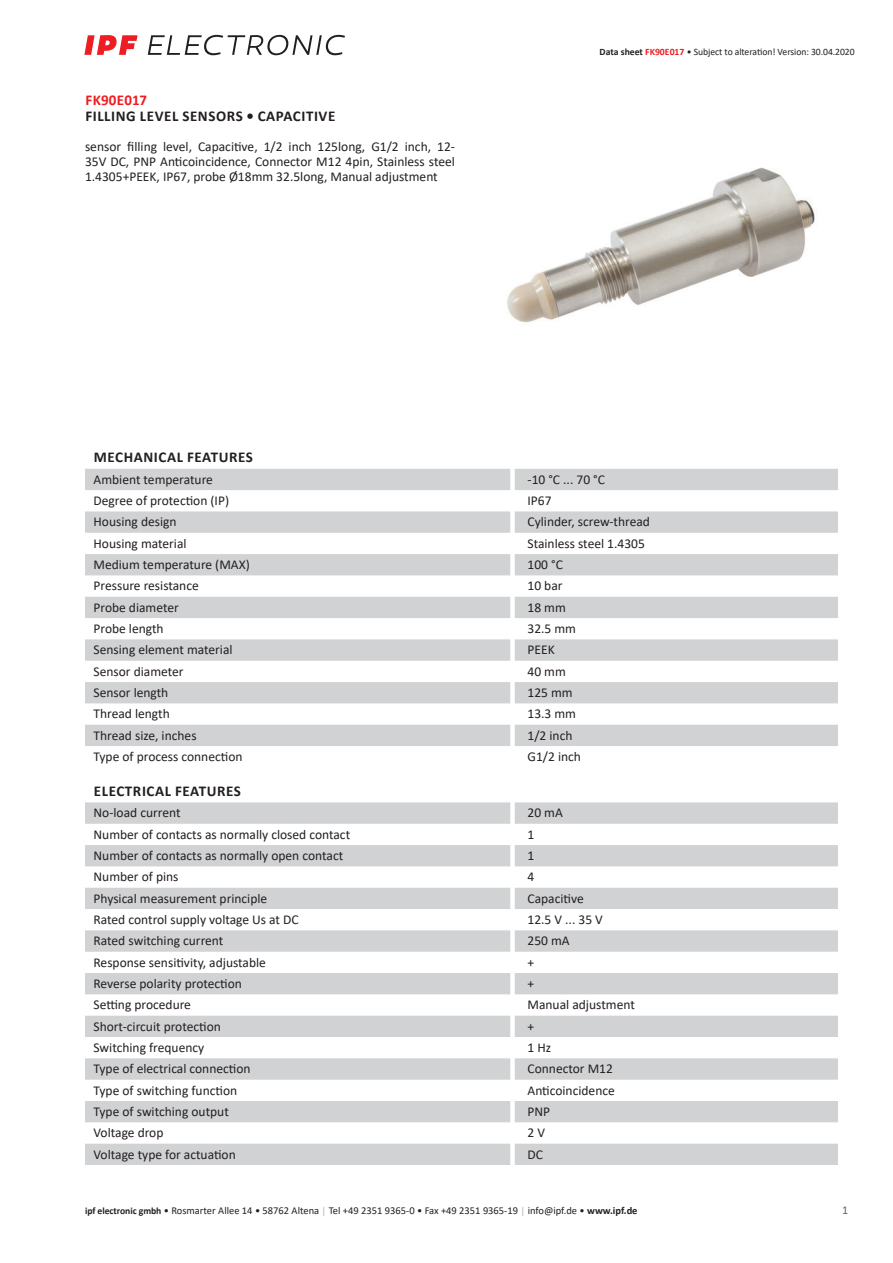
<style>
.page{position:relative;width:893px;height:1263px;background:#fff}
.page>*{position:absolute;margin:0;border:0;box-sizing:border-box;transform-origin:0 0}
.t1{font:700 15px "Calibri";letter-spacing:.04em;color:#231f20}
.t2{font:700 15px "Calibri";letter-spacing:.02em;color:#ee1d23}
.t3{font:13.5px/15px "Calibri";color:#231f20;text-align:justify}
.t4{font:12px "Calibri";color:#636366}
.t5{font:10.5px "Calibri";color:#231f20}
.t6{font:9.75px "Calibri";letter-spacing:-.005em;color:#231f20}
.s1{font-weight:700}
.s2{font-weight:700;color:#ee1d23}
.s3{font-weight:700;font-size:9.75px}
.s4{font-size:9.75px;color:#a8a9ad}
</style>
<div class="page">
<svg style="left:148px;top:35px;width:197px;height:20px"></svg>
<svg style="left:84px;top:35px;width:54px;height:20px"></svg>
<svg style="left:85px;top:469px;width:753px;height:277px;fill:#d1d2d4"></svg>
<svg style="left:85px;top:802px;width:753px;height:363px;fill:#d1d2d4"></svg>
<img style="left:507px;top:167px;width:308px;height:156px">
<p class="t2" style="left:85px;top:89px;width:63px">FK90E017</p>
<p class="t1" style="left:85px;top:106px;width:252px">FILLING LEVEL SENSORS • CAPACITIVE</p>
<p class="t3" style="left:85px;top:139px;width:371px">sensor filling level, Capacitive, 1/2 inch 125long, G1/2 inch, 12- 35V DC, PNP Anticoincidence, Connector M12 4pin, Stainless steel 1.4305+PEEK, IP67, probe Ø18mm 32.5long, Manual adjustment</p>
<p class="t6" style="left:600px;top:45px;width:257px"><span class="s1">Data sheet</span> <span class="s2">FK90E017</span> • Subject to alteration! Version: 30.04.2020</p>
<p class="t1" style="left:94px;top:447px;width:161px">MECHANICAL FEATURES</p>
<p class="t3" style="left:94px;top:471px;width:121px">Ambient temperature</p>
<p class="t3" style="left:527px;top:471px;width:79px">-10 °C ... 70 °C</p>
<p class="t3" style="left:94px;top:493px;width:137px">Degree of protection (IP)</p>
<p class="t3" style="left:527px;top:493px;width:26px">IP67</p>
<p class="t3" style="left:94px;top:514px;width:85px">Housing design</p>
<p class="t3" style="left:527px;top:514px;width:124px">Cylinder, screw-thread</p>
<p class="t3" style="left:94px;top:535px;width:95px">Housing material</p>
<p class="t3" style="left:527px;top:535px;width:119px">Stainless steel 1.4305</p>
<p class="t3" style="left:94px;top:557px;width:158px">Medium temperature (MAX)</p>
<p class="t3" style="left:527px;top:557px;width:37px">100 °C</p>
<p class="t3" style="left:94px;top:578px;width:107px">Pressure resistance</p>
<p class="t3" style="left:527px;top:578px;width:37px">10 bar</p>
<p class="t3" style="left:94px;top:599px;width:87px">Probe diameter</p>
<p class="t3" style="left:527px;top:599px;width:40px">18 mm</p>
<p class="t3" style="left:94px;top:621px;width:72px">Probe length</p>
<p class="t3" style="left:527px;top:621px;width:50px">32.5 mm</p>
<p class="t3" style="left:94px;top:642px;width:141px">Sensing element material</p>
<p class="t3" style="left:527px;top:642px;width:29px">PEEK</p>
<p class="t3" style="left:94px;top:663px;width:92px">Sensor diameter</p>
<p class="t3" style="left:527px;top:663px;width:40px">40 mm</p>
<p class="t3" style="left:94px;top:685px;width:76px">Sensor length</p>
<p class="t3" style="left:527px;top:685px;width:47px">125 mm</p>
<p class="t3" style="left:94px;top:706px;width:78px">Thread length</p>
<p class="t3" style="left:527px;top:706px;width:50px">13.3 mm</p>
<p class="t3" style="left:94px;top:727px;width:105px">Thread size, inches</p>
<p class="t3" style="left:527px;top:727px;width:46px">1/2 inch</p>
<p class="t3" style="left:94px;top:749px;width:151px">Type of process connection</p>
<p class="t3" style="left:527px;top:749px;width:55px">G1/2 inch</p>
<p class="t1" style="left:94px;top:780px;width:149px">ELECTRICAL FEATURES</p>
<p class="t3" style="left:94px;top:805px;width:89px">No-load current</p>
<p class="t3" style="left:527px;top:805px;width:37px">20 mA</p>
<p class="t3" style="left:94px;top:826px;width:258px">Number of contacts as normally closed contact</p>
<p class="t3" style="left:527px;top:826px;width:8px">1</p>
<p class="t3" style="left:94px;top:848px;width:251px">Number of contacts as normally open contact</p>
<p class="t3" style="left:527px;top:848px;width:8px">1</p>
<p class="t3" style="left:94px;top:869px;width:86px">Number of pins</p>
<p class="t3" style="left:527px;top:869px;width:8px">4</p>
<p class="t3" style="left:94px;top:890px;width:175px">Physical measurement principle</p>
<p class="t3" style="left:527px;top:890px;width:58px">Capacitive</p>
<p class="t3" style="left:94px;top:912px;width:207px">Rated control supply voltage Us at DC</p>
<p class="t3" style="left:527px;top:912px;width:77px">12.5 V ... 35 V</p>
<p class="t3" style="left:94px;top:933px;width:131px">Rated switching current</p>
<p class="t3" style="left:527px;top:933px;width:44px">250 mA</p>
<p class="t3" style="left:94px;top:954px;width:174px">Response sensitivity, adjustable</p>
<p class="t3" style="left:527px;top:954px;width:8px">+</p>
<p class="t3" style="left:94px;top:976px;width:150px">Reverse polarity protection</p>
<p class="t3" style="left:527px;top:976px;width:8px">+</p>
<p class="t3" style="left:94px;top:997px;width:99px">Setting procedure</p>
<p class="t3" style="left:527px;top:997px;width:109px">Manual adjustment</p>
<p class="t3" style="left:94px;top:1018px;width:129px">Short-circuit protection</p>
<p class="t3" style="left:527px;top:1018px;width:8px">+</p>
<p class="t3" style="left:94px;top:1040px;width:112px">Switching frequency</p>
<p class="t3" style="left:527px;top:1040px;width:25px">1 Hz</p>
<p class="t3" style="left:94px;top:1061px;width:159px">Type of electrical connection</p>
<p class="t3" style="left:527px;top:1061px;width:87px">Connector M12</p>
<p class="t3" style="left:94px;top:1082px;width:145px">Type of switching function</p>
<p class="t3" style="left:527px;top:1082px;width:89px">Anticoincidence</p>
<p class="t3" style="left:94px;top:1104px;width:137px">Type of switching output</p>
<p class="t3" style="left:527px;top:1104px;width:24px">PNP</p>
<p class="t3" style="left:94px;top:1125px;width:71px">Voltage drop</p>
<p class="t3" style="left:527px;top:1125px;width:19px">2V</p>
<p class="t3" style="left:94px;top:1146px;width:144px">Voltage type for actuation</p>
<p class="t3" style="left:527px;top:1146px;width:17px">DC</p>
<p class="t5" style="left:85px;top:1203px;width:554px"><span class="s3">ipf electronic gmbh</span> • Rosmarter Allee 14 • 58762 Altena <span class="s4">│</span> Tel +49 2351 9365-0 • Fax +49 2351 9365-19 <span class="s4">│</span> info@ipf.de • <span class="s1">www.ipf.de</span></p>
<p class="t4" style="left:842px;top:1201px;width:8px">1</p>
</div>
